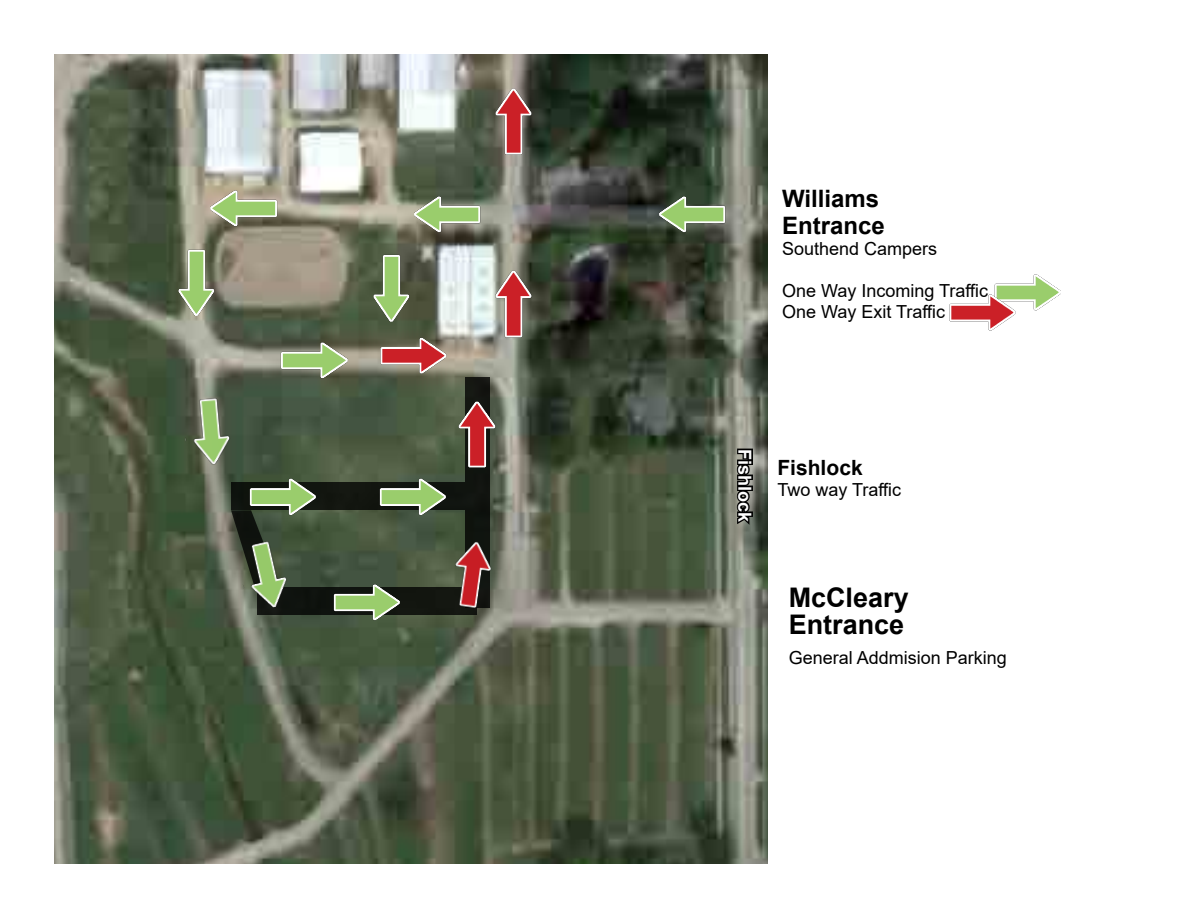
<style>
.page{position:relative;width:1188px;height:918px;background:#fff}
.page>*{position:absolute;margin:0;border:0;box-sizing:border-box;transform-origin:0 0}
.t1{font:700 27px/27px "Arial";color:#000}
.t2{font:700 24px/27px "Arial";color:#000}
.t3{font:700 21px "Arial";color:#000}
.t4{font:18px/21px "Arial";color:#000}
.t5{font:700 18px "Arial";color:#fff}
</style>
<div class="page">
<img style="left:54px;top:54px;width:714px;height:810px">
<div style="left:231px;top:482px;width:234px;height:28px;background:#131610"></div>
<div style="left:257px;top:587px;width:219px;height:28px;background:#12150f"></div>
<div style="left:465px;top:377px;width:25px;height:231px;background:#10140f"></div>
<svg style="left:231px;top:510px;width:50px;height:14px"></svg>
<img style="left:652px;top:190px;width:89px;height:46px">
<img style="left:407px;top:190px;width:89px;height:46px">
<img style="left:203px;top:184px;width:89px;height:46px">
<img style="left:172px;top:234px;width:46px;height:89px">
<img style="left:266px;top:336px;width:89px;height:46px">
<img style="left:234px;top:472px;width:89px;height:46px">
<img style="left:318px;top:578px;width:89px;height:46px">
<img style="left:364px;top:472px;width:89px;height:46px">
<img style="left:455px;top:393px;width:43px;height:81px">
<img style="left:443px;top:526px;width:59px;height:89px">
<img style="left:181px;top:382px;width:53px;height:93px">
<img style="left:231px;top:524px;width:65px;height:97px">
<img style="left:492px;top:265px;width:43px;height:78px">
<img style="left:491px;top:82px;width:44px;height:78px">
<img style="left:376px;top:336px;width:77px;height:41px">
<img style="left:994px;top:274px;width:67px;height:37px">
<img style="left:949px;top:291px;width:73px;height:40px">
<svg style="left:735px;top:447px;width:19px;height:81px;background:#373834"></svg>
<img style="left:367px;top:240px;width:46px;height:89px">
<h2 class="t2" style="left:782px;top:186px;width:104px">Williams<br>Entrance</h2>
<p class="t4" style="left:782px;top:238px;width:157px">Southend Campers</p>
<p class="t4" style="left:782px;top:280px;width:207px">One Way Incoming Traffic<br>One Way Exit Traffic</p>
<p class="t5" style="left:758px;top:449px;width:75px;rotate:90deg">Fishlock</p>
<p class="t3" style="left:777px;top:452px;width:87px">Fishlock</p>
<p class="t4" style="left:777px;top:479px;width:125px">Two way Traffic</p>
<h1 class="t1" style="left:789px;top:584px;width:122px">McCleary<br>Entrance</h1>
<p class="t4" style="left:789px;top:647px;width:220px">General Addmision Parking</p>
</div>
